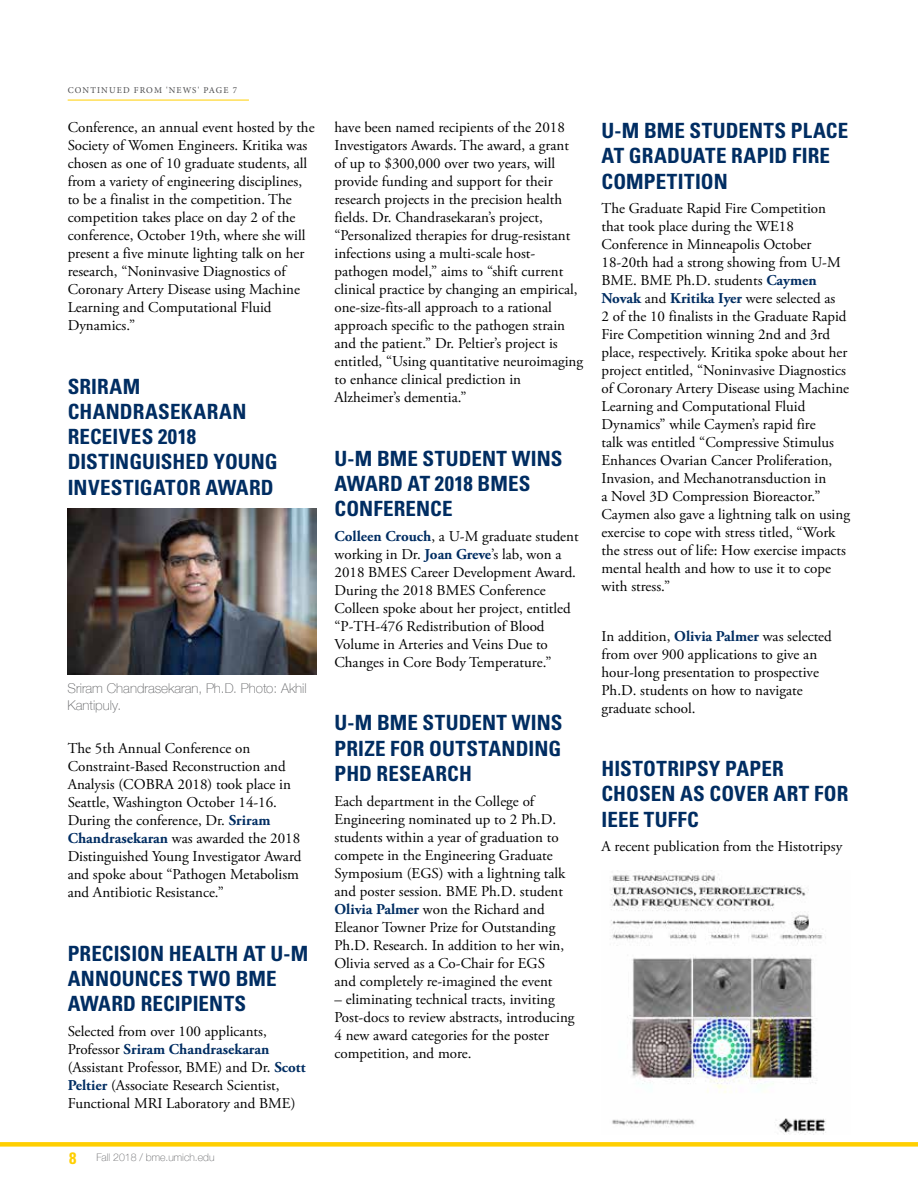
<style>
.page{position:relative;width:918px;height:1188px;background:#fff}
.page>*{position:absolute;margin:0;border:0;box-sizing:border-box;transform-origin:0 0}
.t1{font:700 condensed 21px/25.2px "Univers";letter-spacing:.005em;color:#002d62}
.t2{font:15px/18px "Adobe Garamond Pro";color:#000}
.t3{font:100 13.5px/16.5px "Helvetica Neue";color:#636466}
.t4{font:100 10.5px "Helvetica Neue";color:#636466}
.t5{font:9px "Minion Pro";letter-spacing:.125em;color:#4d4d4f}
.s1{font-weight:700;color:#002d62}
.s2{font-family:"Univers";font-weight:700;font-stretch:condensed;font-size:16.5px;color:#ffcf01}
</style>
<div class="page">
<div style="left:0;top:1142px;width:918px;height:5px;background:#ffcf01"></div>
<hr style="left:68px;top:100px;width:181px;height:1px;background:#ffcf01">
<img style="left:610px;top:872px;width:216px;height:262px">
<img style="left:68px;top:509px;width:248px;height:166px">
<p class="t5" style="left:68px;top:84px;width:171px">CONTINUED FROM 'NEWS' PAGE 7</p>
<p class="t2" style="left:68px;top:119px;width:248px">Conference, an annual event hosted by the Society of Women Engineers. Kritika was chosen as one of 10 graduate students, all from a variety of engineering disciplines, to be a finalist in the competition. The competition takes place on day 2 of the conference, October 19th, where she will present a five minute lighting talk on her research, “Noninvasive Diagnostics of Coronary Artery Disease using Machine Learning and Computational Fluid Dynamics.”</p>
<h1 class="t1" style="left:68px;top:374px;width:211px">SRIRAM<br>CHANDRASEKARAN<br>RECEIVES 2018<br>DISTINGUISHED YOUNG<br>INVESTIGATOR AWARD</h1>
<p class="t3" style="left:68px;top:680px;width:241px">Sriram Chandrasekaran, Ph.D. Photo: Akhil<br>Kantipuly.</p>
<p class="t2" style="left:68px;top:740px;width:235px">The 5th Annual Conference on Constraint-Based Reconstruction and Analysis (COBRA 2018) took place in Seattle, Washington October 14-16.<br>During the conference, Dr. <span class="s1">Sriram Chandrasekaran</span> was awarded the 2018<br>Distinguished Young Investigator Award and spoke about “Pathogen Metabolism and Antibiotic Resistance.”</p>
<h1 class="t1" style="left:68px;top:941px;width:242px">PRECISION HEALTH AT U-M<br>ANNOUNCES TWO BME<br>AWARD RECIPIENTS</h1>
<p class="t2" style="left:68px;top:1023px;width:239px">Selected from over 100 applicants, Professor <span class="s1">Sriram Chandrasekaran </span>(Assistant Professor, BME) and Dr. <span class="s1">Scott Peltier</span> (Associate Research Scientist, Functional MRI Laboratory and BME)</p>
<p class="t4" style="left:69px;top:1149px;width:147px"><span class="s2">8</span> Fall 2018 / bme.umich.edu</p>
<p class="t2" style="left:334px;top:119px;width:250px">have been named recipients of the 2018<br>Investigators Awards. The award, a grant of up to $300,000 over two years, will provide funding and support for their research projects in the precision health fields. Dr. Chandrasekaran’s project, “Personalized therapies for drug-resistant infections using a multi-scale host&shy;pathogen model,” aims to “shift current clinical practice by changing an empirical, one-size-fits-all approach to a rational approach specific to the pathogen strain and the patient.” Dr. Peltier’s project is entitled, “Using quantitative neuroimaging to enhance clinical prediction in Alzheimer’s dementia.”</p>
<h1 class="t1" style="left:334px;top:446px;width:230px">U-M BME STUDENT WINS<br>AWARD AT 2018 BMES<br>CONFERENCE</h1>
<p class="t2" style="left:334px;top:528px;width:246px"><span class="s1">Colleen Crouch</span>, a U-M graduate student working in Dr. <span class="s1">Joan Greve</span>’s lab, won a 2018 BMES Career Development Award.<br>During the 2018 BMES Conference Colleen spoke about her project, entitled “P-TH-476 Redistribution of Blood Volume in Arteries and Veins Due to Changes in Core Body Temperature.”</p>
<h1 class="t1" style="left:334px;top:710px;width:230px;text-align:justify">U-M BME STUDENT WINS PRIZE FOR OUTSTANDING PHD RESEARCH</h1>
<p class="t2" style="left:334px;top:792px;width:232px">Each department in the College of Engineering nominated up to 2 Ph.D. students within a year of graduation to compete in the Engineering Graduate Symposium (EGS) with a lightning talk and poster session. BME Ph.D. student <span class="s1">Olivia Palmer</span> won the Richard and Eleanor Towner Prize for Outstanding Ph.D. Research. In addition to her win, Olivia served as a Co-Chair for EGS and completely re-imagined the event</p>
<p class="t2" style="left:334px;top:990px;width:242px">– eliminating technical tracts, inviting Post-docs to review abstracts, introducing 4 new award categories for the poster competition, and more.</p>
<h1 class="t1" style="left:602px;top:118px;width:248px">U-M BME STUDENTS PLACE<br>AT GRADUATE RAPID FIRE<br>COMPETITION</h1>
<p class="t2" style="left:602px;top:200px;width:250px">The Graduate Rapid Fire Competition that took place during the WE18<br>Conference in Minneapolis October 18-20th had a strong showing from U-M BME. BME Ph.D. students <span class="s1">Caymen Novak</span> and <span class="s1">Kritika Iyer</span> were selected as<br>2 of the 10 finalists in the Graduate Rapid Fire Competition winning 2nd and 3rd place, respectively. Kritika spoke about her project entitled, “Noninvasive Diagnostics of Coronary Artery Disease using Machine Learning and Computational Fluid Dynamics” while Caymen’s rapid fire<br>talk was entitled “Compressive Stimulus Enhances Ovarian Cancer Proliferation, Invasion, and Mechanotransduction in<br>a Novel 3D Compression Bioreactor.” Caymen also gave a lightning talk on using exercise to cope with stress titled, “Work the stress out of life: How exercise impacts mental health and how to use it to cope with stress.”</p>
<p class="t2" style="left:602px;top:628px;width:232px">In addition, <span class="s1">Olivia Palmer</span> was selected from over 900 applications to give an hour-long presentation to prospective Ph.D. students on how to navigate graduate school.</p>
<h1 class="t1" style="left:602px;top:756px;width:248px">HISTOTRIPSY PAPER<br>CHOSEN AS COVER ART FOR<br>IEEE TUFFC</h1>
<p class="t2" style="left:602px;top:838px;width:242px">A recent publication from the Histotripsy</p>
</div>
